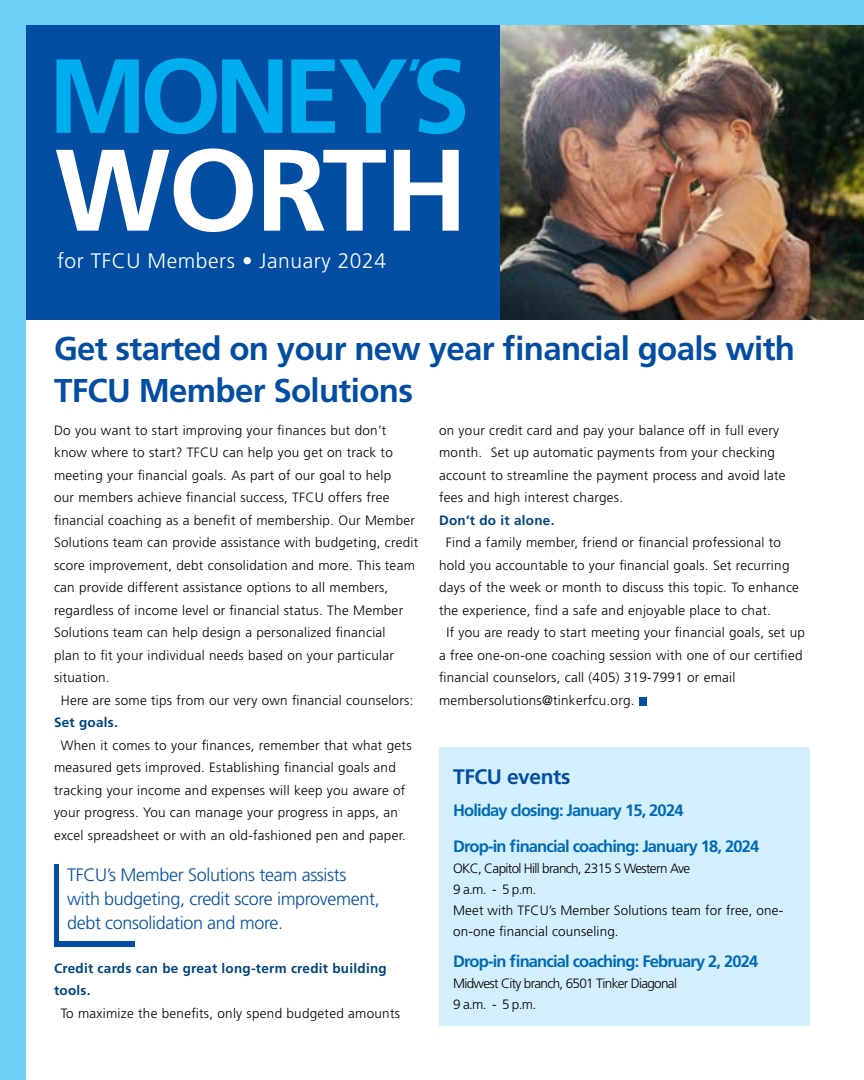
<style>
.page{position:relative;width:864px;height:1080px;background:#fff}
.page>*{position:absolute;margin:0;border:0;box-sizing:border-box;transform-origin:0 0}
.t1{font:700 115.8px "Frutiger LT Std";letter-spacing:-.02em;color:#fff}
.t2{font:700 105.15px "Frutiger LT Std";letter-spacing:-.07em;color:#00aeef}
.t3{font:700 33px/42px "Frutiger LT Std";letter-spacing:-.02em;color:#034ea2}
.t4{font:300 21px "Frutiger LT Std";letter-spacing:.03em;color:#fff}
.t5{font:700 21px "Frutiger LT Std";letter-spacing:-.02em;color:#034ea2}
.t6{font:300 18px/24px "Frutiger LT Std";letter-spacing:-.02em;color:#034ea2}
.t7{font:700 16.5px "Frutiger LT Std";letter-spacing:-.05em;color:#006ab6}
.t8{font:300 13.5px/22.5px "Frutiger LT Std";letter-spacing:.02em;color:#000}
.t9{font:700 13.5px/22.5px "Frutiger LT Std";letter-spacing:.02em;color:#00447c}
.t10{font:300 13.5px/21px "Frutiger LT Std";letter-spacing:-.05em;color:#000}
</style>
<div class="page">
<div style="left:0;top:0;width:501px;height:319px;background:#034ea2"></div>
<img style="left:501px;top:25px;width:363px;height:294px">
<div style="left:0;top:0;width:864px;height:25px;background:#6dcff6"></div>
<div style="left:0;top:0;width:26px;height:1080px;background:#6dcff6"></div>
<div style="left:639px;top:698px;width:8px;height:8px;background:#034ea2"></div>
<div style="left:439px;top:747px;width:371px;height:279px;background:#d4effc"></div>
<div style="left:54px;top:942px;width:81px;height:5px;background:#034ea2"></div>
<div style="left:54px;top:864px;width:5px;height:78px;background:#034ea2"></div>
<svg style="left:409px;top:59px;width:11px;height:12px"></svg>
<h2 class="t2" style="left:48px;top:35px;width:423px">MONEYS</h2>
<h1 class="t1" style="left:55px;top:122px;width:415px">WORTH</h1>
<h3 class="t4" style="left:57px;top:249px;width:331px">for TFCU Members • January 2024</h3>
<h3 class="t3" style="left:54px;top:327px;width:743px">Get started on your new year financial goals with<br>TFCU Member Solutions</h3>
<p class="t8" style="left:54px;top:419px;width:334px">Do you want to start improving your finances but don’t</p>
<p class="t8" style="left:54px;top:441px;width:340px">know where to start? TFCU can help you get on track to</p>
<p class="t8" style="left:54px;top:464px;width:339px">meeting your financial goals. As part of our goal to help</p>
<p class="t8" style="left:54px;top:486px;width:337px">our members achieve financial success, TFCU offers free</p>
<p class="t8" style="left:54px;top:509px;width:363px">financial coaching as a benefit of membership. Our Member</p>
<p class="t8" style="left:54px;top:531px;width:366px">Solutions team can provide assistance with budgeting, credit</p>
<p class="t8" style="left:54px;top:554px;width:362px">score improvement, debt consolidation and more. This team</p>
<p class="t8" style="left:54px;top:576px;width:336px">can provide different assistance options to all members,</p>
<p class="t8" style="left:54px;top:599px;width:351px">regardless of income level or financial status. The Member</p>
<p class="t8" style="left:54px;top:621px;width:333px">Solutions team can help design a personalized financial</p>
<p class="t8" style="left:54px;top:644px;width:341px">plan to fit your individual needs based on your particular</p>
<p class="t8" style="left:54px;top:666px;width:57px">situation.</p>
<p class="t8" style="left:61px;top:689px;width:354px">Here are some tips from our very own financial counselors:</p>
<p class="t9" style="left:54px;top:711px;width:65px">Set goals.</p>
<p class="t8" style="left:54px;top:734px;width:359px;text-indent:7px">When it comes to your finances, remember that what gets measured gets improved. Establishing financial goals and tracking your income and expenses will keep you aware of your progress. You can manage your progress in apps, an excel spreadsheet or with an old-fashioned pen and paper.</p>
<p class="t8" style="left:439px;top:419px;width:348px">on your credit card and pay your balance off in full every month. Set up automatic payments from your checking account to streamline the payment process and avoid late fees and high interest charges.</p>
<p class="t9" style="left:439px;top:509px;width:117px">Don’t do it alone.</p>
<p class="t8" style="left:446px;top:531px;width:337px">Find a family member, friend or financial professional to</p>
<p class="t8" style="left:439px;top:554px;width:352px">hold you accountable to your financial goals. Set recurring</p>
<p class="t8" style="left:439px;top:576px;width:361px">days of the week or month to discuss this topic. To enhance</p>
<p class="t8" style="left:439px;top:599px;width:333px">the experience, find a safe and enjoyable place to chat.</p>
<p class="t8" style="left:447px;top:621px;width:360px">If you are ready to start meeting your financial goals, set up</p>
<p class="t8" style="left:439px;top:644px;width:365px">a free one-on-one coaching session with one of our certified</p>
<p class="t8" style="left:439px;top:666px;width:298px">financial counselors, call (405) 319-7991 or email</p>
<p class="t8" style="left:439px;top:689px;width:197px">membersolutions@tinkerfcu.org.</p>
<h3 class="t5" style="left:453px;top:764px;width:119px">TFCU events</h3>
<p class="t7" style="left:453px;top:800px;width:232px">Holiday closing: January 15, 2024</p>
<p class="t7" style="left:453px;top:836px;width:308px">Drop-in financial coaching: January 18, 2024</p>
<p class="t8" style="left:453px;top:858px;width:332px;line-height:21px">OKC, Capitol Hill branch, 2315 S Western Ave<br>9 a.m. - 5 p.m.<br>Meet with TFCU’s Member Solutions team for free, one&shy;on-one financial counseling.</p>
<p class="t7" style="left:453px;top:951px;width:307px">Drop-in financial coaching: February 2, 2024</p>
<p class="t10" style="left:453px;top:973px;width:225px">Midwest City branch, 6501 Tinker Diagonal<br>9 a.m. - 5 p.m.</p>
<h3 class="t6" style="left:67px;top:863px;width:314px">TFCU’s Member Solutions team assists with budgeting, credit score improvement, debt consolidation and more.</h3>
<p class="t9" style="left:54px;top:957px;width:334px">Credit cards can be great long-term credit building tools.</p>
<p class="t8" style="left:61px;top:1002px;width:341px">To maximize the benefits, only spend budgeted amounts</p>
</div>
